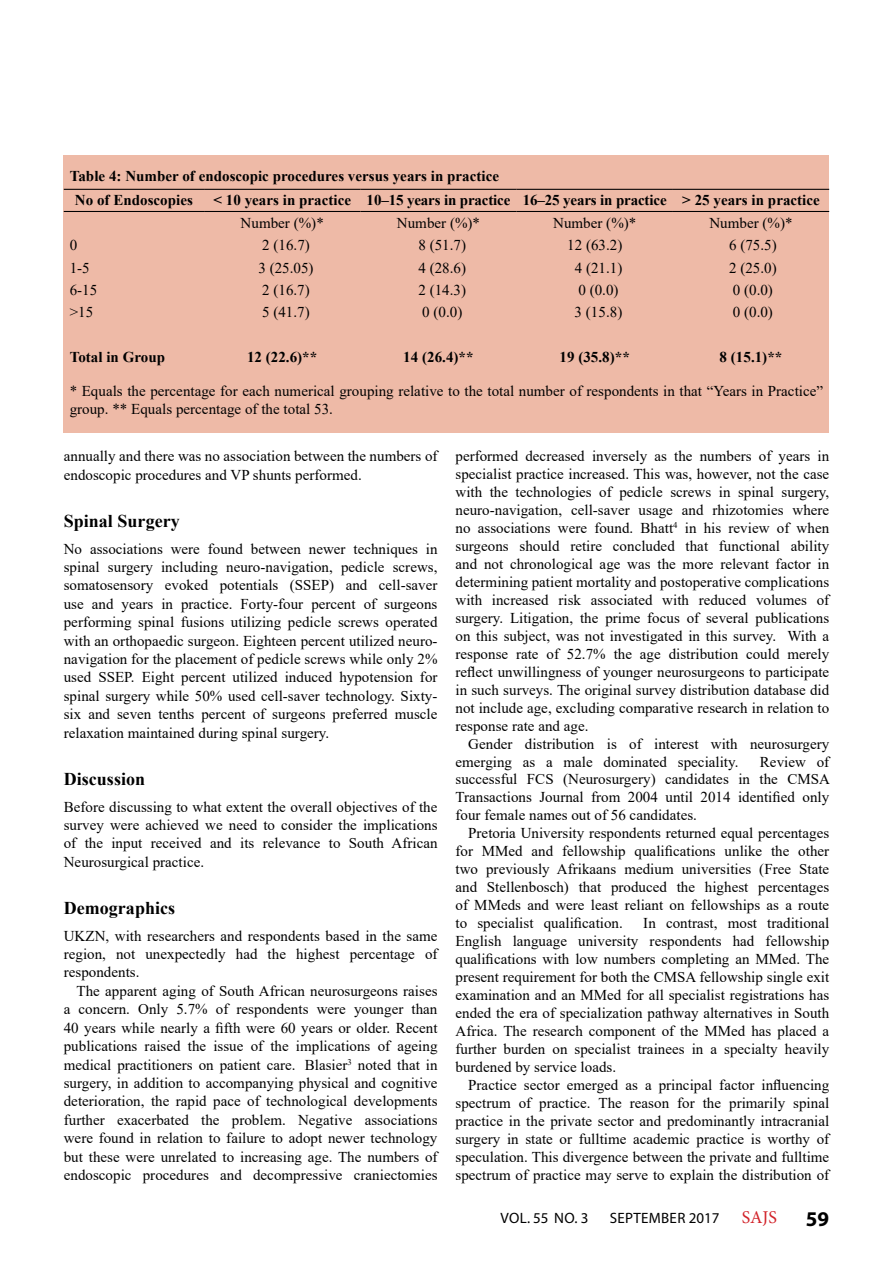
<style>
.page{position:relative;width:893px;height:1263px;background:#fff}
.page>*{position:absolute;margin:0;border:0;box-sizing:border-box;transform-origin:0 0}
.t1{font:700 21px "Myriad Pro";color:#000}
.t2{font:700 18px "Times New Roman";color:#000}
.t3{font:15px/18px "Times New Roman";color:#000;text-align:justify}
.t4{font:700 15px/24.8px "Times New Roman";color:#000}
.t5{font:15px "Myriad Pro";letter-spacing:.02em;color:#000}
.s1{font-family:"Minion Pro";font-size:18px;color:#d2232a}
</style>
<div class="page">
<div style="left:64px;top:155px;width:765px;height:277px;background:#eebaa7"></div>
<hr style="left:64px;top:189px;width:140px;height:1px;background:#000">
<hr style="left:204px;top:189px;width:156px;height:1px;background:#000">
<hr style="left:360px;top:189px;width:157px;height:1px;background:#000">
<hr style="left:517px;top:189px;width:156px;height:1px;background:#000">
<hr style="left:673px;top:189px;width:156px;height:1px;background:#000">
<hr style="left:64px;top:211px;width:140px;height:1px;background:#000">
<hr style="left:204px;top:211px;width:156px;height:1px;background:#000">
<hr style="left:360px;top:211px;width:157px;height:1px;background:#000">
<hr style="left:517px;top:211px;width:156px;height:1px;background:#000">
<hr style="left:673px;top:211px;width:156px;height:1px;background:#000">
<p class="t4" style="left:75px;top:163px;width:426px;text-indent:-5px">Table 4: Number of endoscopic procedures versus years in practice<br>No of Endoscopies</p>
<p class="t4" style="left:213px;top:188px;width:608px">&lt; 10 years in practice 10–15 years in practice 16–25 years in practice &gt; 25 years in practice</p>
<p class="t3" style="left:241px;top:213px;width:85px">Number (%)*</p>
<p class="t3" style="left:397px;top:213px;width:85px">Number (%)*</p>
<p class="t3" style="left:553px;top:213px;width:85px">Number (%)*</p>
<p class="t3" style="left:709px;top:213px;width:85px">Number (%)*</p>
<p class="t3" style="left:70px;top:236px;width:9px">0</p>
<p class="t3" style="left:262px;top:236px;width:49px">2 (16.7)</p>
<p class="t3" style="left:418px;top:236px;width:49px">8 (51.7)</p>
<p class="t3" style="left:567px;top:236px;width:57px">12 (63.2)</p>
<p class="t3" style="left:729px;top:236px;width:49px">6 (75.5)</p>
<p class="t3" style="left:70px;top:258px;width:22px">1-5</p>
<p class="t3" style="left:258px;top:258px;width:57px">3 (25.05)</p>
<p class="t3" style="left:418px;top:258px;width:49px">4 (28.6)</p>
<p class="t3" style="left:575px;top:258px;width:49px">4 (21.1)</p>
<p class="t3" style="left:729px;top:258px;width:49px">2 (25.0)</p>
<p class="t3" style="left:70px;top:281px;width:29px">6-15</p>
<p class="t3" style="left:262px;top:281px;width:49px">2 (16.7)</p>
<p class="t3" style="left:418px;top:281px;width:49px">2 (14.3)</p>
<p class="t3" style="left:578px;top:281px;width:42px">0 (0.0)</p>
<p class="t3" style="left:733px;top:281px;width:42px">0 (0.0)</p>
<p class="t3" style="left:70px;top:303px;width:25px">&gt;15</p>
<p class="t3" style="left:262px;top:303px;width:49px">5 (41.7)</p>
<p class="t3" style="left:422px;top:303px;width:42px">0 (0.0)</p>
<p class="t3" style="left:575px;top:303px;width:49px">3 (15.8)</p>
<p class="t3" style="left:733px;top:303px;width:42px">0 (0.0)</p>
<p class="t4" style="left:70px;top:344px;width:97px">Total in Group</p>
<p class="t4" style="left:247px;top:344px;width:72px">12 (22.6)**</p>
<p class="t4" style="left:403px;top:344px;width:72px">14 (26.4)**</p>
<p class="t4" style="left:560px;top:344px;width:72px">19 (35.8)**</p>
<p class="t4" style="left:720px;top:344px;width:64px">8 (15.1)**</p>
<p class="t3" style="left:70px;top:382px;width:755px">* Equals the percentage for each numerical grouping relative to the total number of respondents in that “Years in Practice” group. ** Equals percentage of the total 53.</p>
<p class="t3" style="left:64px;top:446px;width:375px;line-height:18.5px">annually and there was no association between the numbers of endoscopic procedures and VP shunts performed.</p>
<p class="t2" style="left:64px;top:508px;width:117px">Spinal Surgery</p>
<p class="t3" style="left:64px;top:539px;width:375px;line-height:18.5px">No associations were found between newer techniques in spinal surgery including neuro-navigation, pedicle screws, somatosensory evoked potentials (SSEP) and cell-saver use and years in practice. Forty-four percent of surgeons performing spinal fusions utilizing pedicle screws operated with an orthopaedic surgeon. Eighteen percent utilized neuro&shy;navigation for the placement of pedicle screws while only 2% used SSEP. Eight percent utilized induced hypotension for spinal surgery while 50% used cell-saver technology. Sixty&shy;six and seven tenths percent of surgeons preferred muscle relaxation maintained during spinal surgery.</p>
<p class="t2" style="left:64px;top:766px;width:83px">Discussion</p>
<p class="t3" style="left:64px;top:797px;width:375px;line-height:18.5px">Before discussing to what extent the overall objectives of the survey were achieved we need to consider the implications of the input received and its relevance to South African Neurosurgical practice.</p>
<p class="t2" style="left:64px;top:895px;width:113px">Demographics</p>
<p class="t3" style="left:64px;top:926px;width:375px;line-height:18.5px">UKZN, with researchers and respondents based in the same region, not unexpectedly had the highest percentage of respondents.</p>
<p class="t3" style="left:64px;top:981px;width:375px;line-height:18.5px;text-indent:13px">The apparent aging of South African neurosurgeons raises a concern. Only 5.7% of respondents were younger than 40 years while nearly a fifth were 60 years or older. Recent publications raised the issue of the implications of ageing medical practitioners on patient care. Blasier<sup>3</sup> noted that in surgery, in addition to accompanying physical and cognitive deterioration, the rapid pace of technological developments further exacerbated the problem. Negative associations were found in relation to failure to adopt newer technology but these were unrelated to increasing age. The numbers of endoscopic procedures and decompressive craniectomies</p>
<p class="t3" style="left:455px;top:447px;width:375px">performed decreased inversely as the numbers of years in specialist practice increased. This was, however, not the case with the technologies of pedicle screws in spinal surgery, neuro-navigation, cell-saver usage and rhizotomies where no associations were found. Bhatt<sup>4</sup> in his review of when surgeons should retire concluded that functional ability and not chronological age was the more relevant factor in determining patient mortality and postoperative complications with increased risk associated with reduced volumes of surgery. Litigation, the prime focus of several publications on this subject, was not investigated in this survey. With a response rate of 52.7% the age distribution could merely reflect unwillingness of younger neurosurgeons to participate in such surveys. The original survey distribution database did not include age, excluding comparative research in relation to response rate and age.</p>
<p class="t3" style="left:455px;top:734px;width:375px;text-indent:13px">Gender distribution is of interest with neurosurgery emerging as a male dominated speciality.</p>
<p class="t3" style="left:455px;top:752px;width:376px;text-indent:304px">Review of successful FCS (Neurosurgery) candidates in the CMSA Transactions Journal from 2004 until 2014 identified only four female names out of 56 candidates.</p>
<p class="t3" style="left:455px;top:824px;width:375px;text-indent:13px">Pretoria University respondents returned equal percentages for MMed and fellowship qualifications unlike the other two previously Afrikaans medium universities (Free State and Stellenbosch) that produced the highest percentages of MMeds and were least reliant on fellowships as a route to specialist qualification.</p>
<p class="t3" style="left:455px;top:914px;width:375px;text-indent:188px">In contrast, most traditional English language university respondents had fellowship qualifications with low numbers completing an MMed. The present requirement for both the CMSA fellowship single exit examination and an MMed for all specialist registrations has ended the era of specialization pathway alternatives in South Africa. The research component of the MMed has placed a further burden on specialist trainees in a specialty heavily burdened by service loads.</p>
<p class="t3" style="left:455px;top:1075px;width:375px;text-indent:13px">Practice sector emerged as a principal factor influencing spectrum of practice. The reason for the primarily spinal practice in the private sector and predominantly intracranial surgery in state or fulltime academic practice is worthy of speculation. This divergence between the private and fulltime spectrum of practice may serve to explain the distribution of</p>
<p class="t5" style="left:500px;top:1208px;width:89px">VOL. 55 NO. 3</p>
<p class="t5" style="left:610px;top:1208px;width:169px">SEPTEMBER 2017 <span class="s1">SAJS</span></p>
<h1 class="t1" style="left:806px;top:1205px;width:25px">59</h1>
</div>
